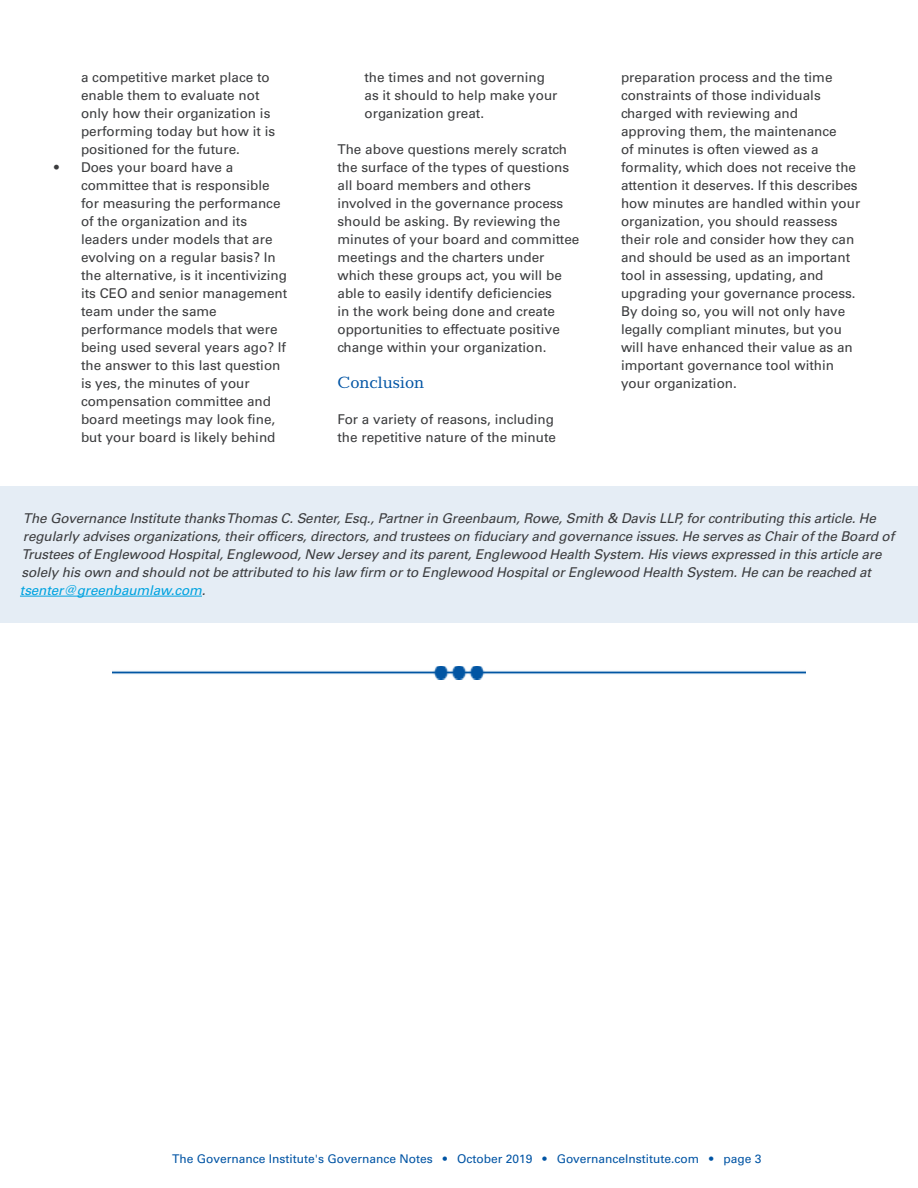
<style>
.page{position:relative;width:918px;height:1188px;background:#fff}
.page>*{position:absolute;margin:0;border:0;box-sizing:border-box;transform-origin:0 0}
.t1{font:16.5px "Candida Std";color:#0054a4}
.t2{font:13.5px/18px "Univers LT Std";color:#3b3c3e}
.t3{font:italic 13.5px/18px "Univers LT Std";color:#3b3c3e}
.t4{font:12px "Univers LT Std";color:#0054a4}
.s1{color:#00a3e0}
</style>
<div class="page">
<div style="left:0;top:486px;width:918px;height:136px;background:#e5edf5"></div>
<hr style="left:20px;top:596px;width:182px;height:1px;background:#00a3e0">
<img style="left:113px;top:666px;width:692px;height:13px">
<p class="t2" style="left:81px;top:68px;width:196px">a competitive market place to enable them to evaluate not only how their organization is performing today but how it is positioned for the future.</p>
<p class="t2" style="left:81px;top:158px;width:208px;text-indent:-27px">• Does your board have a committee that is responsible for measuring the performance of the organization and its leaders under models that are evolving on a regular basis? In the alternative, is it incentivizing its CEO and senior management team under the same performance models that were being used several years ago? If the answer to this last question is yes, the minutes of your compensation committee and board meetings may look fine, but your board is likely behind</p>
<p class="t2" style="left:364px;top:68px;width:195px">the times and not governing as it should to help make your organization great.</p>
<p class="t2" style="left:338px;top:140px;width:243px">The above questions merely scratch the surface of the types of questions all board members and others involved in the governance process should be asking. By reviewing the minutes of your board and committee meetings and the charters under which these groups act, you will be able to easily identify deficiencies<br>in the work being done and create opportunities to effectuate positive change within your organization.</p>
<p class="t1" style="left:338px;top:373px;width:88px">Conclusion</p>
<p class="t2" style="left:338px;top:410px;width:220px">For a variety of reasons, including the repetitive nature of the minute</p>
<p class="t2" style="left:621px;top:68px;width:241px">preparation process and the time constraints of those individuals charged with reviewing and approving them, the maintenance<br>of minutes is often viewed as a formality, which does not receive the attention it deserves. If this describes how minutes are handled within your organization, you should reassess their role and consider how they can and should be used as an important tool in assessing, updating, and upgrading your governance process.<br>By doing so, you will not only have legally compliant minutes, but you will have enhanced their value as an important governance tool within your organization.</p>
<p class="t3" style="left:20px;top:509px;width:879px">The Governance Institute thanksThomasC.Senter,Esq.,Partnerin Greenbaum,Rowe,Smith &amp; DavisLLP,forcontributing thisarticle.He regularly advisesorganizations,theirofficers,directors,and trusteeson fiduciary and governance issues.He servesasChairofthe Board of TrusteesofEnglewood Hospital,Englewood,New Jersey and itsparent,Englewood Health System.Hisviewsexpressed in thisarticle are solely hisown and should notbe attributed to hislaw firm orto Englewood HospitalorEnglewood Health System.He can be reached at <span class="s1">tsenter@greenbaumlaw.com</span>.</p>
<p class="t4" style="left:172px;top:1152px;width:591px">The Governance Institute's Governance Notes • October 2019 • GovernanceInstitute.com • page 3</p>
</div>
